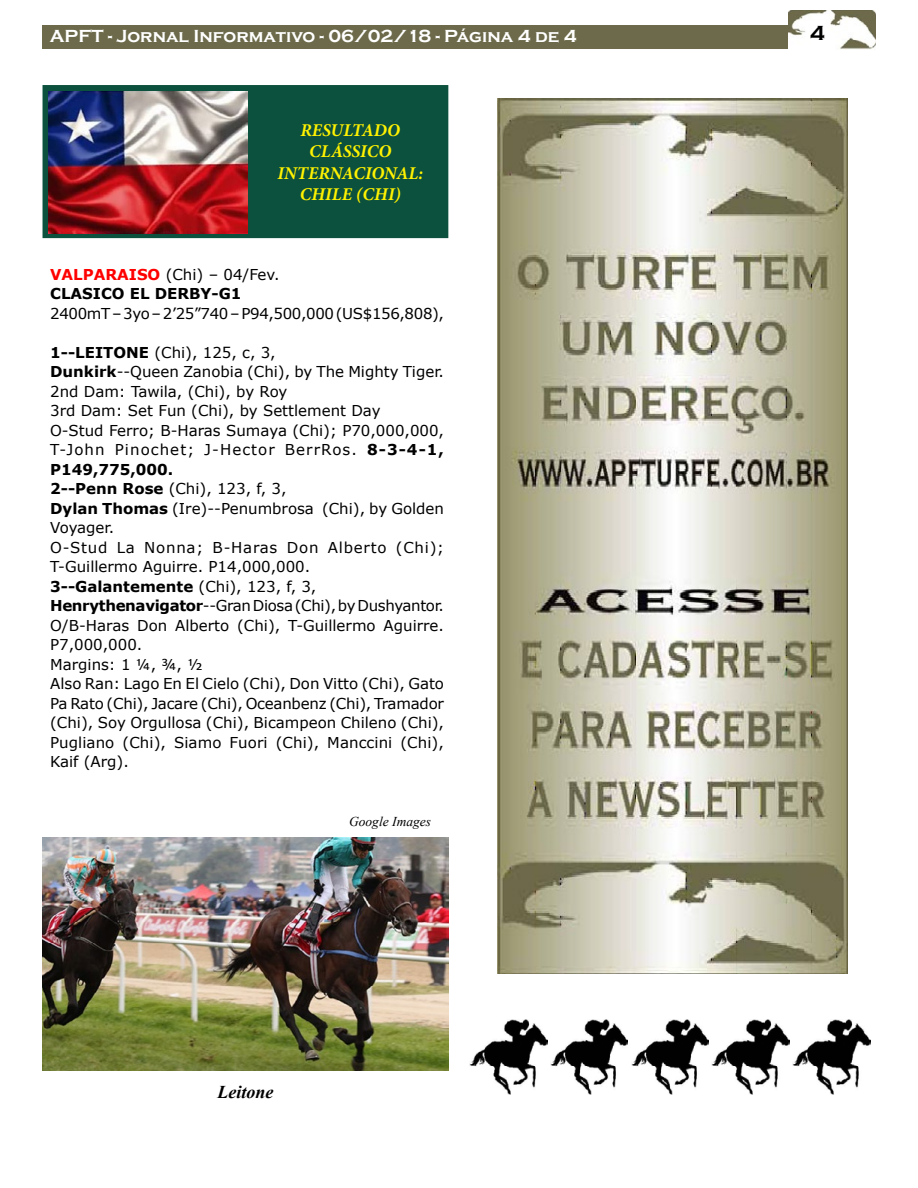
<style>
.page{position:relative;width:918px;height:1188px;background:#fff}
.page>*{position:absolute;margin:0;border:0;box-sizing:border-box;transform-origin:0 0}
.t1{font:700 21px "Copperplate Gothic";color:#000}
.t2{font:700 18px "Copperplate Gothic";color:#fff}
.t3{font:italic 700 18px/21.6px "Minion Pro";color:#fff200;text-align:center}
.t4{font:italic 700 18px "Times New Roman";color:#000}
.t5{font:15px/19.5px "Verdana";color:#000}
.t6{font:15px "Verdana";letter-spacing:-.025em;color:#000}
.t7{font:700 15px/19.5px "Verdana";color:#000}
.t8{font:italic 13.5px "Times New Roman";color:#000}
.s1{color:#f00}
.s2{font-weight:400}
.s3{font-weight:700}
</style>
<div class="page">
<div style="left:43px;top:25px;width:746px;height:24px;background:#6c6a4a"></div>
<img style="left:789px;top:10px;width:86px;height:40px">
<div style="left:43px;top:85px;width:405px;height:153px;background:#0c503e"></div>
<img style="left:49px;top:91px;width:199px;height:142px">
<img style="left:43px;top:838px;width:405px;height:232px">
<img style="left:498px;top:99px;width:349px;height:874px">
<img style="left:470px;top:1019px;width:77px;height:75px">
<img style="left:550px;top:1019px;width:78px;height:75px">
<img style="left:631px;top:1019px;width:78px;height:75px">
<img style="left:712px;top:1019px;width:77px;height:75px">
<img style="left:793px;top:1019px;width:77px;height:75px">
<p class="t2" style="left:50px;top:26px;width:528px">APFT - Jornal Informativo - 06/02/18 - Página 4 de 4</p>
<h1 class="t1" style="left:810px;top:22px;width:16px">4</h1>
<p class="t3" style="left:278px;top:119px;width:147px">RESULTADO<br>CLÁSSICO<br>INTERNACIONAL:<br>CHILE (CHI)</p>
<p class="t7" style="left:50px;top:264px;width:231px"><span class="s1">VALPARAISO</span> <span class="s2">(Chi) – 04/Fev.<br></span>CLASICO EL DERBY-G1</p>
<p class="t6" style="left:50px;top:303px;width:395px">2400mT – 3yo – 2’25”740 – P94,500,000 (US$156,808),</p>
<p class="t5" style="left:50px;top:342px;width:395px"><span class="s3">1--LEITONE</span> (Chi), 125, c, 3,<br><span class="s3">Dunkirk</span>--Queen Zanobia (Chi), by The Mighty Tiger.<br>2nd Dam: Tawila, (Chi), by Roy<br>3rd Dam: Set Fun (Chi), by Settlement Day<br>O-Stud Ferro; B-Haras Sumaya (Chi); P70,000,000, T-John Pinochet; J-Hector BerrRos. <span class="s3">8-3-4-1, P149,775,000.<br>2--Penn Rose</span> (Chi), 123, f, 3,<br><span class="s3">Dylan Thomas</span> (Ire)--Penumbrosa (Chi), by Golden Voyager.<br>O-Stud La Nonna; B-Haras Don Alberto (Chi); T-Guillermo Aguirre. P14,000,000.<br><span class="s3">3--Galantemente</span> (Chi), 123, f, 3, <span class="s3">Henrythenavigator</span>--Gran Diosa (Chi), by Dushyantor.<br>O/B-Haras Don Alberto (Chi), T-Guillermo Aguirre.<br>P7,000,000.<br>Margins: 1 ¼, ¾, ½<br>Also Ran: Lago En El Cielo (Chi), Don Vitto (Chi), Gato Pa Rato (Chi), Jacare (Chi), Oceanbenz (Chi), Tramador (Chi), Soy Orgullosa (Chi), Bicampeon Chileno (Chi), Pugliano (Chi), Siamo Fuori (Chi), Manccini (Chi), Kaif (Arg).</p>
<p class="t8" style="left:349px;top:812px;width:84px">Google Images</p>
<p class="t4" style="left:217px;top:1079px;width:57px">Leitone</p>
</div>
